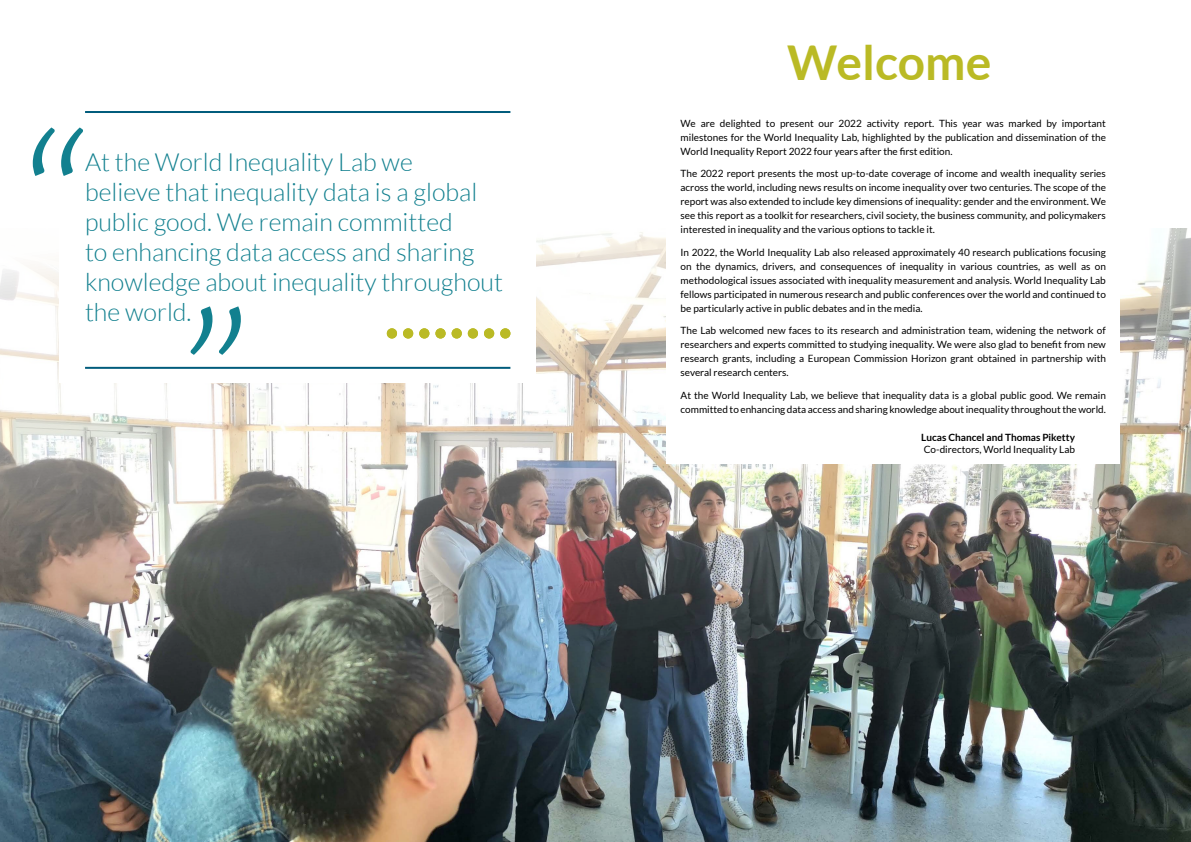
<style>
.page{position:relative;width:1191px;height:842px;background:#fff}
.page>*{position:absolute;margin:0;border:0;box-sizing:border-box;transform-origin:0 0}
.t1{font:italic 300 226.8px "Lato";color:#12808f}
.t2{font:700 48px "Lato";color:#baba25}
.t3{font:300 25px/30px "Lato";color:#12808f}
.t4{font:10px/14px "Lato";color:#000;text-align:justify}
.t5{font:700 10px "Lato";color:#000}
</style>
<div class="page">
<img style="left:0;top:228px;width:1191px;height:614px">
<div style="left:666px;top:94px;width:453px;height:370px;background:#fff"></div>
<div style="left:60px;top:98px;width:476px;height:285px;background:#fff"></div>
<div style="left:387px;top:328px;width:10px;height:10px;background:#baba25;border-radius:50%"></div>
<div style="left:403px;top:328px;width:10px;height:10px;background:#baba25;border-radius:50%"></div>
<div style="left:419px;top:328px;width:10px;height:10px;background:#baba25;border-radius:50%"></div>
<div style="left:435px;top:328px;width:10px;height:10px;background:#baba25;border-radius:50%"></div>
<div style="left:451px;top:328px;width:11px;height:10px;background:#baba25;border-radius:50%"></div>
<div style="left:468px;top:328px;width:10px;height:10px;background:#baba25;border-radius:50%"></div>
<div style="left:484px;top:328px;width:10px;height:10px;background:#baba25;border-radius:50%"></div>
<div style="left:500px;top:328px;width:10px;height:10px;background:#baba25;border-radius:50%"></div>
<hr style="left:85px;top:111px;width:425px;height:2px;background:#015c7c">
<hr style="left:85px;top:367px;width:425px;height:2px;background:#015c7c">
<h1 class="t1" style="left:10px;top:93px;width:71px">“</h1>
<h3 class="t3" style="left:85px;top:147px;width:419px">At the World Inequality Lab we<br>believe that inequality data is a global public good. We remain committed<br>to enhancing data access and sharing knowledge about inequality throughout</h3>
<h3 class="t3" style="left:85px;top:297px;width:108px">the world.</h3>
<h1 class="t1" style="left:264px;top:389px;width:71px;rotate:-180deg">“</h1>
<h2 class="t2" style="left:787px;top:35px;width:206px">Welcome</h2>
<p class="t4" style="left:680px;top:116px;width:427px">We are delighted to present our 2022 activity report. This year was marked by important milestones for the World Inequality Lab, highlighted by the publication and dissemination of the World Inequality Report 2022 four years after the first edition.</p>
<p class="t4" style="left:680px;top:167px;width:427px">The 2022 report presents the most up-to-date coverage of income and wealth inequality series across the world, including news results on income inequality over two centuries. The scope of the report was also extended to include key dimensions of inequality: gender and the environment. We see this report as a toolkit for researchers, civil society, the business community, and policymakers interested in inequality and the various options to tackle it.</p>
<p class="t4" style="left:680px;top:245px;width:427px">In 2022, the World Inequality Lab also released approximately 40 research publications focusing on the dynamics, drivers, and consequences of inequality in various countries, as well as on methodological issues associated with inequality measurement and analysis. World Inequality Lab fellows participated in numerous research and public conferences over the world and continued to be particularly active in public debates and in the media.</p>
<p class="t4" style="left:680px;top:324px;width:427px">The Lab welcomed new faces to its research and administration team, widening the network of researchers and experts committed to studying inequality. We were also glad to benefit from new research grants, including a European Commission Horizon grant obtained in partnership with several research centers.</p>
<p class="t4" style="left:680px;top:388px;width:427px">At the World Inequality Lab, we believe that inequality data is a global public good. We remain committed to enhancing data access and sharing knowledge about inequality throughout the world.</p>
<p class="t5" style="left:921px;top:432px;width:155px">Lucas Chancel and Thomas Piketty</p>
<p class="t4" style="left:923px;top:442px;width:153px">Co-directors, World Inequality Lab</p>
</div>
